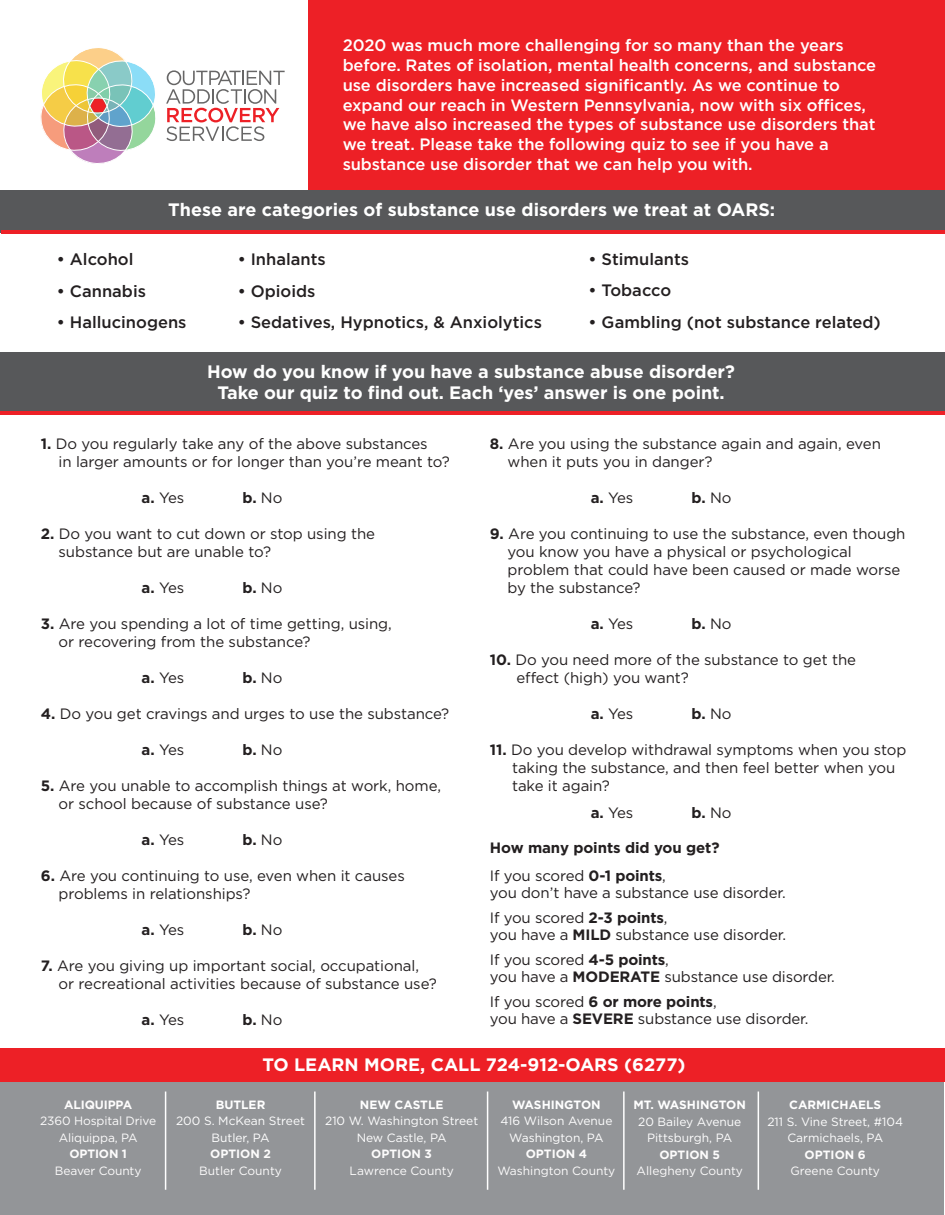
<style>
.page{position:relative;width:945px;height:1215px;background:#fff}
.page>*{position:absolute;margin:0;border:0;box-sizing:border-box;transform-origin:0 0}
.t1{font:700 18px/21px "Gotham";letter-spacing:-.005em;color:#fff;text-align:center}
.t2{font:500 16.5px/19.8px "Gotham";letter-spacing:-.005em;color:#fff}
.t3{font:500 16.5px "Gotham";color:#231f20}
.t4{font:15px/18px "Gotham";letter-spacing:-.005em;color:#231f20}
.t5{font:700 15px/28.5px "Gotham";letter-spacing:-.005em;color:#231f20}
.t6{font:12px/16.5px "Gotham";color:#fff;text-align:center}
.t7{font:12px "Gotham HTF";color:#fdfcfc}
.t8{font:12px/16.5px "Gotham HTF";color:#fff;text-align:center}
.t9{font:700 12px "Gotham HTF";color:#fdfcfc}
.t10{font:700 12px "Gotham";letter-spacing:-.01em;color:#fff}
.t11{font:12px/16.5px "Gotham";letter-spacing:-.01em;color:#fdfcfc;text-align:center}
.t12{font:700 12px "Gotham HTF";color:#fff}
.s1{font-weight:700}
.s2{font-weight:400}
</style>
<div class="page">
<div style="left:0;top:190px;width:945px;height:42px;background:#57585a"></div>
<hr style="left:1px;top:230px;width:944px;height:3px;background:#ed2026">
<svg style="left:40px;top:48px;width:116px;height:116px"></svg>
<svg style="left:166px;top:70px;width:119px;height:71px"></svg>
<div style="left:308px;top:0;width:637px;height:190px;background:#ed2026"></div>
<div style="left:0;top:352px;width:945px;height:62px;background:#57585a"></div>
<hr style="left:0;top:412px;width:945px;height:3px;background:#ed2026">
<div style="left:0;top:1073px;width:944px;height:142px;background:#939598"></div>
<hr style="left:165px;top:1092px;width:1px;height:98px;background:#fff">
<hr style="left:314px;top:1092px;width:2px;height:98px;background:#fff">
<hr style="left:487px;top:1092px;width:1px;height:98px;background:#fff">
<hr style="left:623px;top:1092px;width:2px;height:98px;background:#fff">
<hr style="left:758px;top:1092px;width:1px;height:98px;background:#fff">
<div style="left:0;top:1049px;width:945px;height:33px;background:#ed2026"></div>
<p class="t2" style="left:343px;top:35px;width:535px">2020 was much more challenging for so many than the years before. Rates of isolation, mental health concerns, and substance use disorders have increased significantly. As we continue to expand our reach in Western Pennsylvania, now with six offices, we have also increased the types of substance use disorders that we treat. Please take the following quiz to see if you have a substance use disorder that we can help you with.</p>
<p class="t1" style="left:168px;top:199px;width:609px">These are categories of substance use disorders we treat at OARS:</p>
<p class="t3" style="left:57px;top:250px;width:78px">• Alcohol</p>
<p class="t3" style="left:57px;top:282px;width:91px">• Cannabis</p>
<p class="t3" style="left:57px;top:313px;width:131px">• Hallucinogens</p>
<p class="t3" style="left:589px;top:250px;width:102px">• Stimulants</p>
<p class="t3" style="left:589px;top:281px;width:84px">• Tobacco</p>
<p class="t3" style="left:589px;top:313px;width:294px">• Gambling (not substance related)</p>
<p class="t3" style="left:238px;top:250px;width:90px">• Inhalants</p>
<p class="t3" style="left:238px;top:281px;width:79px">• Opioids</p>
<p class="t3" style="left:238px;top:313px;width:306px">• Sedatives, Hypnotics, &amp; Anxiolytics</p>
<p class="t1" style="left:207px;top:360px;width:529px">How do you know if you have a substance abuse disorder?<br>Take our quiz to find out. Each ‘yes’ answer is one point.</p>
<p class="t4" style="left:59px;top:434px;width:393px;text-indent:-18px"><span class="s1">1.</span> Do you regularly take any of the above substances<br>in larger amounts or for longer than you’re meant to?</p>
<p class="t4" style="left:142px;top:488px;width:44px"><span class="s1">a.</span> Yes</p>
<p class="t5" style="left:242px;top:483px;width:42px">b. <span class="s2">No</span></p>
<p class="t4" style="left:59px;top:524px;width:318px;text-indent:-18px"><span class="s1">2.</span> Do you want to cut down or stop using the substance but are unable to?</p>
<p class="t4" style="left:142px;top:578px;width:44px"><span class="s1">a.</span> Yes</p>
<p class="t5" style="left:242px;top:573px;width:42px">b. <span class="s2">No</span></p>
<p class="t4" style="left:59px;top:614px;width:335px;text-indent:-18px"><span class="s1">3.</span> Are you spending a lot of time getting, using, or recovering from the substance?</p>
<p class="t4" style="left:142px;top:668px;width:44px"><span class="s1">a.</span> Yes</p>
<p class="t5" style="left:242px;top:663px;width:42px">b. <span class="s2">No</span></p>
<p class="t4" style="left:41px;top:704px;width:410px"><span class="s1">4.</span> Do you get cravings and urges to use the substance?</p>
<p class="t4" style="left:142px;top:740px;width:44px"><span class="s1">a.</span> Yes</p>
<p class="t5" style="left:242px;top:735px;width:42px">b. <span class="s2">No</span></p>
<p class="t4" style="left:59px;top:776px;width:384px;text-indent:-18px"><span class="s1">5.</span> Are you unable to accomplish things at work, home, or school because of substance use?</p>
<p class="t4" style="left:142px;top:830px;width:44px"><span class="s1">a.</span> Yes</p>
<p class="t5" style="left:242px;top:825px;width:42px">b. <span class="s2">No</span></p>
<p class="t4" style="left:59px;top:866px;width:348px;text-indent:-18px"><span class="s1">6.</span> Are you continuing to use, even when it causes problems in relationships?</p>
<p class="t4" style="left:142px;top:920px;width:44px"><span class="s1">a.</span> Yes</p>
<p class="t5" style="left:242px;top:915px;width:42px">b. <span class="s2">No</span></p>
<p class="t4" style="left:59px;top:956px;width:380px;text-indent:-18px"><span class="s1">7.</span> Are you giving up important social, occupational, or recreational activities because of substance use?</p>
<p class="t4" style="left:142px;top:1010px;width:44px"><span class="s1">a.</span> Yes</p>
<p class="t5" style="left:242px;top:1005px;width:42px">b. <span class="s2">No</span></p>
<p class="t4" style="left:508px;top:435px;width:375px;text-indent:-18px"><span class="s1">8.</span> Are you using the substance again and again, even when it puts you in danger?</p>
<p class="t4" style="left:591px;top:489px;width:44px"><span class="s1">a.</span> Yes</p>
<p class="t5" style="left:691px;top:483px;width:42px">b. <span class="s2">No</span></p>
<p class="t4" style="left:508px;top:525px;width:399px;text-indent:-18px"><span class="s1">9.</span> Are you continuing to use the substance, even though you know you have a physical or psychological problem that could have been caused or made worse by the substance?</p>
<p class="t4" style="left:591px;top:615px;width:44px"><span class="s1">a.</span> Yes</p>
<p class="t5" style="left:691px;top:609px;width:42px">b. <span class="s2">No</span></p>
<p class="t4" style="left:516px;top:651px;width:341px;text-indent:-27px"><span class="s1">10.</span> Do you need more of the substance to get the effect (high) you want?</p>
<p class="t4" style="left:591px;top:705px;width:44px"><span class="s1">a.</span> Yes</p>
<p class="t5" style="left:691px;top:699px;width:42px">b. <span class="s2">No</span></p>
<p class="t4" style="left:512px;top:741px;width:396px;text-indent:-22px"><span class="s1">11.</span> Do you develop withdrawal symptoms when you stop taking the substance, and then feel better when you take it again?</p>
<p class="t4" style="left:591px;top:804px;width:44px"><span class="s1">a.</span> Yes</p>
<p class="t5" style="left:691px;top:798px;width:42px">b. <span class="s2">No</span></p>
<p class="t5" style="left:490px;top:833px;width:231px">How many points did you get?<br><span class="s2">If you scored</span> 0-1 points<span class="s2">,</span></p>
<p class="t4" style="left:490px;top:880px;width:297px;line-height:25.5px">you don’t have a substance use disorder.<br>If you scored <span class="s1">2-3 points</span>,</p>
<p class="t4" style="left:490px;top:922px;width:298px;line-height:25.5px">you have a <span class="s1">MILD</span> substance use disorder.<br>If you scored <span class="s1">4-5 points</span>,</p>
<p class="t4" style="left:490px;top:964px;width:347px;line-height:25.5px">you have a <span class="s1">MODERATE</span> substance use disorder.<br>If you scored <span class="s1">6 or more points</span>,</p>
<p class="t4" style="left:490px;top:1009px;width:320px">you have a <span class="s1">SEVERE</span> substance use disorder.</p>
<p class="t9" style="left:64px;top:1098px;width:69px">ALIQUIPPA</p>
<p class="t11" style="left:40px;top:1113px;width:118px">2360 Hospital Drive<br>Aliquippa, PA</p>
<p class="t9" style="left:69px;top:1147px;width:59px">OPTION 1</p>
<p class="t7" style="left:55px;top:1164px;width:88px">Beaver County</p>
<p class="t1" style="left:262px;top:1054px;width:425px">TO LEARN MORE, CALL 724-912-OARS (6277)</p>
<p class="t12" style="left:216px;top:1097px;width:51px">BUTLER</p>
<p class="t8" style="left:176px;top:1112px;width:130px">200 S. McKean Street<br>Butler, PA</p>
<p class="t9" style="left:210px;top:1147px;width:62px">OPTION 2</p>
<p class="t7" style="left:199px;top:1164px;width:84px">Butler County</p>
<p class="t10" style="left:360px;top:1098px;width:85px">NEW CASTLE</p>
<p class="t6" style="left:325px;top:1113px;width:155px">210 W. Washington Street<br>New Castle, PA</p>
<p class="t9" style="left:371px;top:1147px;width:62px">OPTION 3</p>
<p class="t7" style="left:350px;top:1164px;width:106px">Lawrence County</p>
<p class="t10" style="left:512px;top:1098px;width:90px">WASHINGTON</p>
<p class="t6" style="left:500px;top:1113px;width:114px">416 Wilson Avenue<br>Washington, PA</p>
<p class="t9" style="left:526px;top:1147px;width:63px">OPTION 4</p>
<p class="t7" style="left:498px;top:1164px;width:119px">Washington County</p>
<p class="t10" style="left:634px;top:1098px;width:114px">MT. WASHINGTON</p>
<p class="t6" style="left:638px;top:1113px;width:105px">20 Bailey Avenue<br>Pittsburgh, PA</p>
<p class="t9" style="left:659px;top:1147px;width:62px">OPTION 5</p>
<p class="t7" style="left:637px;top:1164px;width:108px">Allegheny County</p>
<p class="t12" style="left:789px;top:1098px;width:94px">CARMICHAELS</p>
<p class="t8" style="left:767px;top:1113px;width:137px">211 S. Vine Street, #104<br>Carmichaels, PA</p>
<p class="t9" style="left:805px;top:1147px;width:63px">OPTION 6</p>
<p class="t7" style="left:791px;top:1164px;width:91px">Greene County</p>
</div>
